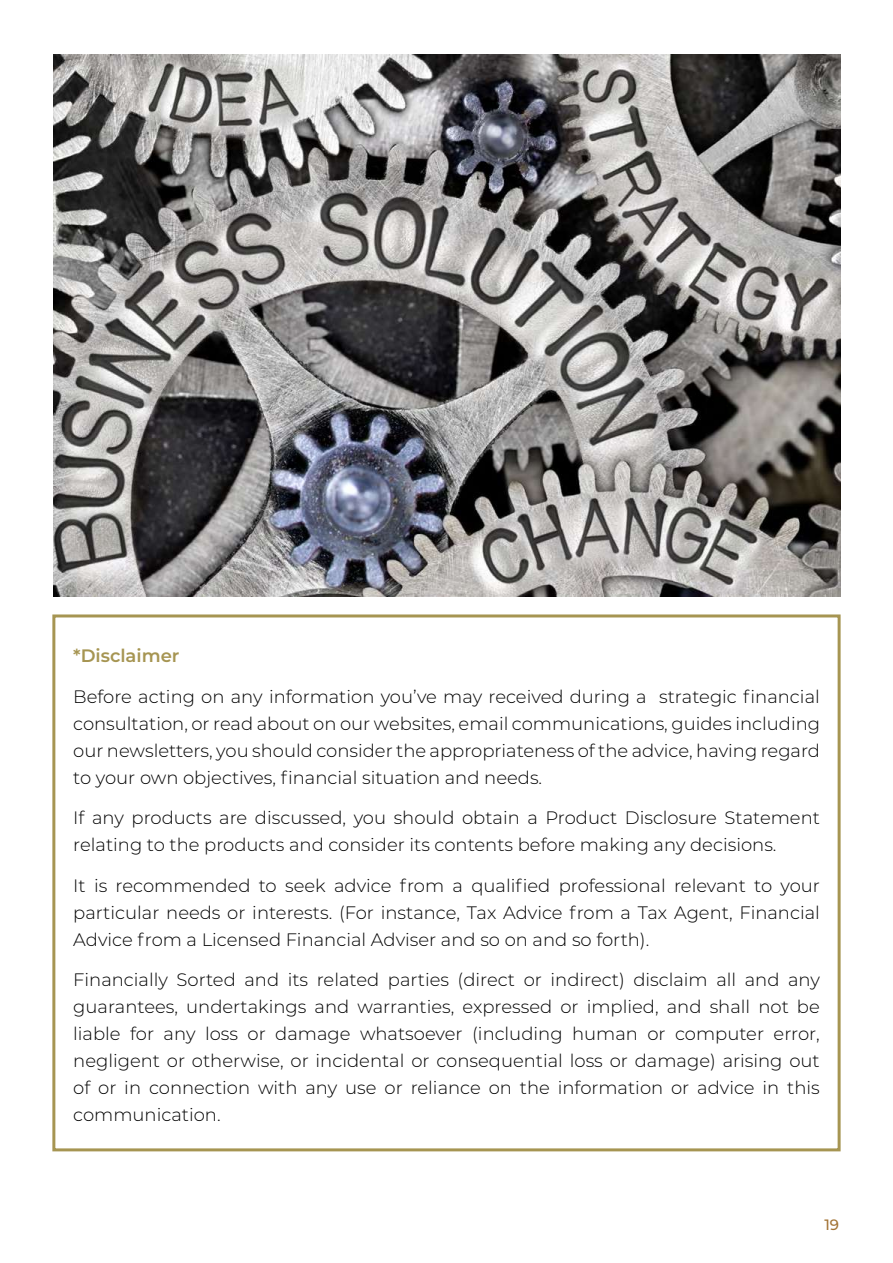
<style>
.page{position:relative;width:893px;height:1263px;background:#fff}
.page>*{position:absolute;margin:0;border:0;box-sizing:border-box;transform-origin:0 0}
.t1{font:300 18px/27px "Montserrat";color:#000;text-align:justify}
.t2{font:600 18px "Montserrat";color:#a69552}
.t3{font:500 15px "Montserrat";color:#a37436}
</style>
<div class="page">
<div style="left:52px;top:614px;width:789px;height:537px;border:3px solid #a69552"></div>
<img style="left:54px;top:54px;width:787px;height:543px">
<p class="t2" style="left:73px;top:643px;width:108px">*Disclaimer</p>
<p class="t1" style="left:73px;top:682px;width:748px">Before acting on any information you’ve may received during a strategic financial consultation, or read about on our websites, email communications, guides including our newsletters, you should consider the appropriateness ofthe advice, having regard to your own objectives, financial situation and needs.</p>
<p class="t1" style="left:73px;top:804px;width:748px">If any products are discussed, you should obtain a Product Disclosure Statement relating to the products and consider its contents before making any decisions.</p>
<p class="t1" style="left:73px;top:871px;width:748px">It is recommended to seek advice from a qualified professional relevant to your particular needs or interests. (For instance, Tax Advice from a Tax Agent, Financial Advice from a Licensed Financial Adviser and so on and so forth).</p>
<p class="t1" style="left:73px;top:966px;width:748px">Financially Sorted and its related parties (direct or indirect) disclaim all and any guarantees, undertakings and warranties, expressed or implied, and shall not be liable for any loss or damage whatsoever (including human or computer error, negligent or otherwise, or incidental or consequential loss or damage) arising out of or in connection with any use or reliance on the information or advice in this communication.</p>
<p class="t3" style="left:824px;top:1214px;width:16px">19</p>
</div>
